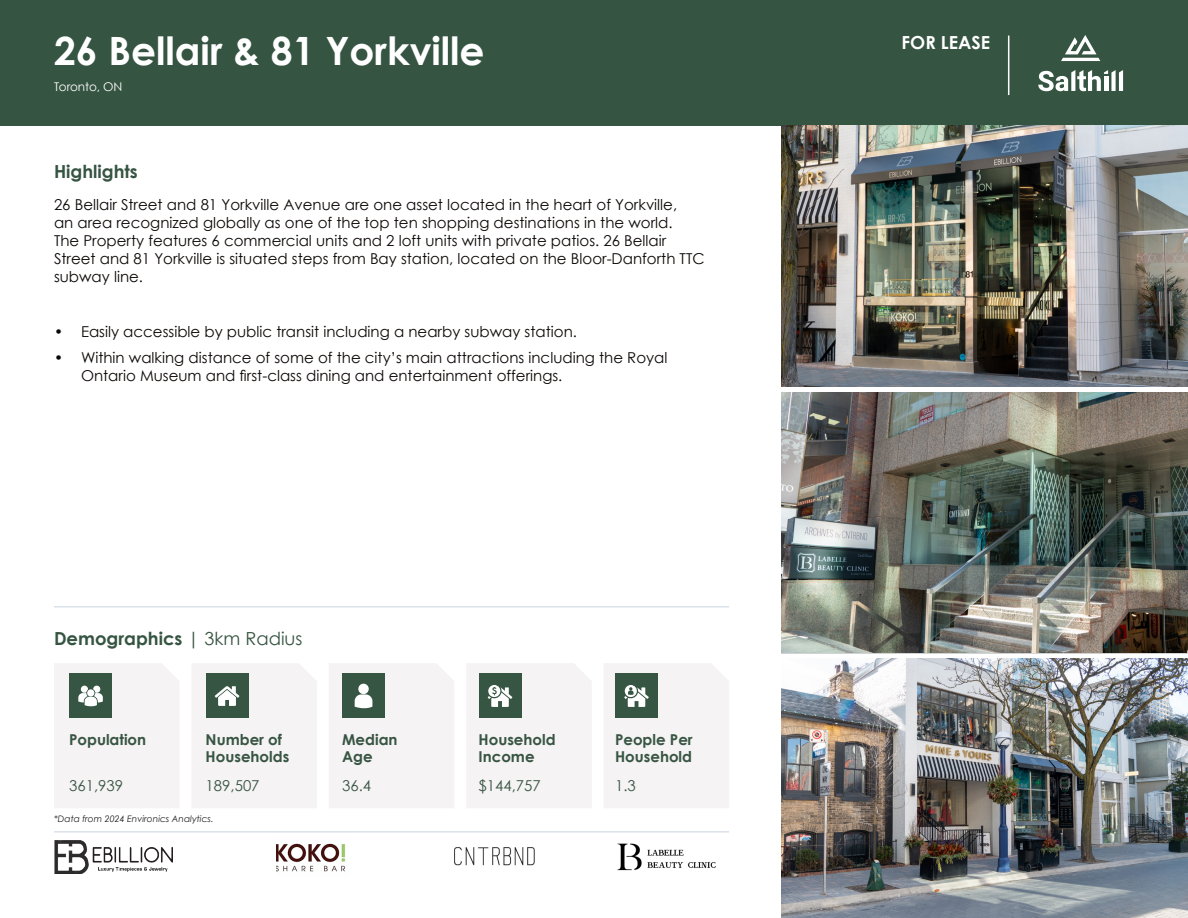
<style>
.page{position:relative;width:1188px;height:918px;background:#fff}
.page>*{position:absolute;margin:0;border:0;box-sizing:border-box;transform-origin:0 0}
.t1{font:700 39px "Century Gothic";color:#fff}
.t2{font:700 18px "Century Gothic";color:#365442}
.t3{font:700 18px "Century Gothic";color:#fff}
.Body_Bullets{font:15px/18px "Century Gothic";color:#0c0806}
.PlaceName{font:700 15px/16.5px "Century Gothic";color:#385543}
.PlaceName-2{font:15px "Century Gothic";color:#385543}
.t4{font:12px "Century Gothic";letter-spacing:-.01em;color:#fff}
.t5{font:italic 9px "Century Gothic";color:#231f20}
.s1{font-weight:400}
</style>
<div class="page">
<img style="left:454px;top:847px;width:81px;height:19px">
<img style="left:276px;top:843px;width:70px;height:29px">
<div style="left:0;top:0;width:1188px;height:125px;background:#365442"></div>
<hr style="left:54px;top:831px;width:675px;height:2px;background:#dae1ea">
<hr style="left:54px;top:606px;width:675px;height:2px;background:#dae1ea">
<svg style="left:54px;top:663px;width:125px;height:145px"></svg>
<svg style="left:467px;top:663px;width:124px;height:145px"></svg>
<svg style="left:192px;top:663px;width:125px;height:145px"></svg>
<svg style="left:604px;top:663px;width:125px;height:145px"></svg>
<svg style="left:329px;top:663px;width:125px;height:145px"></svg>
<div style="left:358px;top:684px;width:11px;height:10px;background:#fff;border-radius:50%"></div>
<hr style="left:1008px;top:36px;width:1px;height:59px;background:#fff">
<svg style="left:1061px;top:35px;width:39px;height:26px"></svg>
<svg style="left:1038px;top:70px;width:85px;height:21px"></svg>
<img style="left:781px;top:125px;width:407px;height:262px">
<img style="left:781px;top:392px;width:407px;height:260px">
<img style="left:781px;top:659px;width:407px;height:259px">
<img style="left:54px;top:841px;width:119px;height:33px">
<img style="left:608px;top:832px;width:117px;height:39px">
<p class="t1" style="left:54px;top:21px;width:432px">26 Bellair &amp; 81 Yorkville</p>
<p class="t4" style="left:54px;top:78px;width:70px">Toronto, ON</p>
<p class="t2" style="left:54px;top:157px;width:85px">Highlights</p>
<p class="Body_Bullets" style="left:54px;top:195px;width:652px">26 Bellair Street and 81 Yorkville Avenue are one asset located in the heart of Yorkville,<br>an area recognized globally as one of the top ten shopping destinations in the world.<br>The Property features 6 commercial units and 2 loft units with private patios. 26 Bellair Street and 81 Yorkville is situated steps from Bay station, located on the Bloor-Danforth TTC subway line.</p>
<p class="Body_Bullets" style="left:54px;top:322px;width:524px">• Easily accessible by public transit including a nearby subway station.</p>
<p class="Body_Bullets" style="left:81px;top:349px;width:588px;text-indent:-27px">• Within walking distance of some of the city’s main attractions including the Royal<br>Ontario Museum and first-class dining and entertainment offerings.</p>
<p class="t2" style="left:54px;top:625px;width:250px">Demographics <span class="s1">| 3km Radius</span></p>
<p class="PlaceName" style="left:69px;top:731px;width:79px">Population</p>
<p class="PlaceName-2" style="left:69px;top:775px;width:56px">361,939</p>
<p class="PlaceName" style="left:206px;top:731px;width:85px">Number of<br>Households</p>
<p class="PlaceName-2" style="left:206px;top:775px;width:56px">189,507</p>
<p class="t5" style="left:54px;top:813px;width:161px">*Data from 2024 Environics Analytics.</p>
<p class="PlaceName" style="left:342px;top:731px;width:57px">Median</p>
<p class="PlaceName" style="left:342px;top:747px;width:32px">Age</p>
<p class="PlaceName-2" style="left:342px;top:775px;width:31px">36.4</p>
<p class="PlaceName" style="left:479px;top:731px;width:79px">Household<br>Income</p>
<p class="PlaceName-2" style="left:479px;top:775px;width:64px">$144,757</p>
<p class="PlaceName" style="left:615px;top:731px;width:79px">People Per<br>Household</p>
<p class="PlaceName-2" style="left:615px;top:775px;width:22px">1.3</p>
<p class="t3" style="left:902px;top:29px;width:90px">FOR LEASE</p>
</div>
